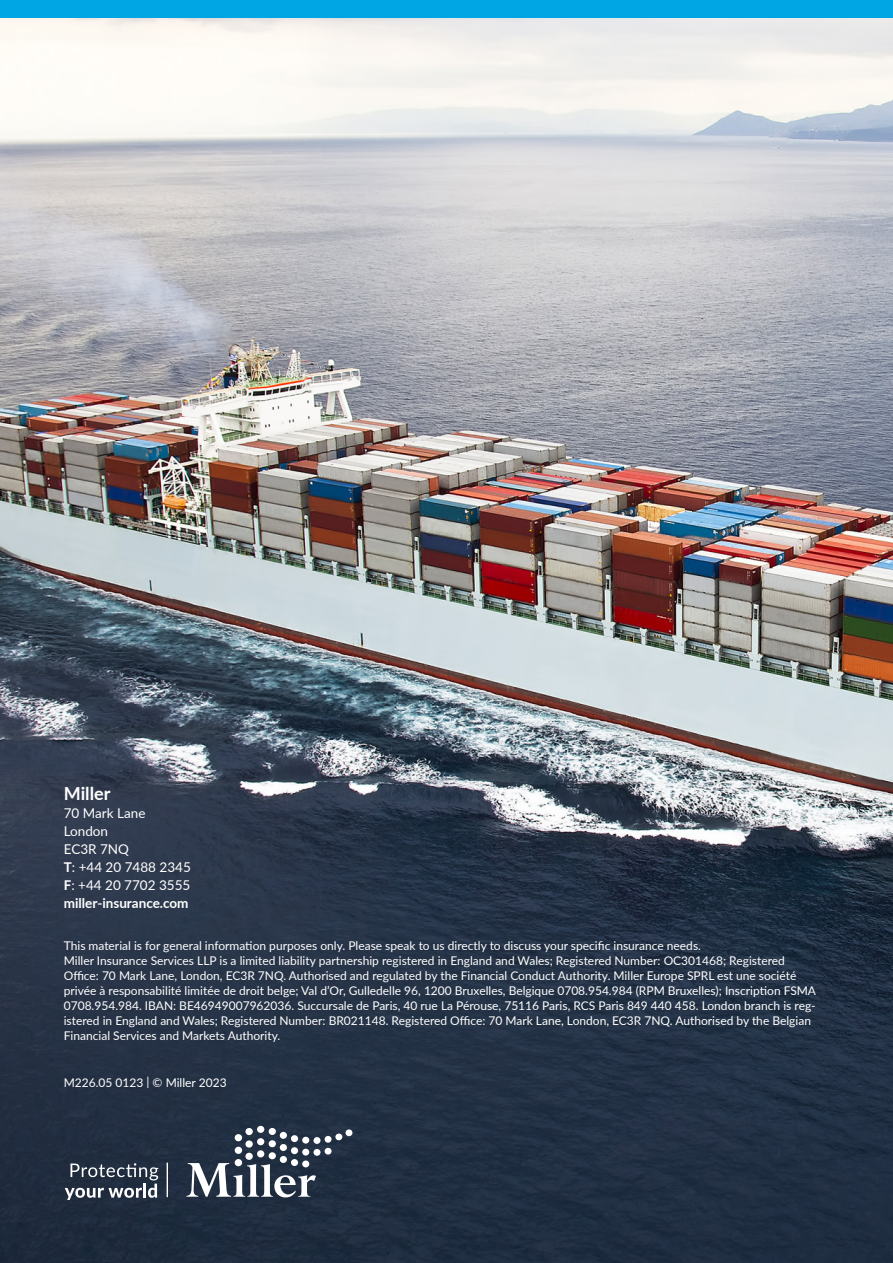
<style>
.page{position:relative;width:893px;height:1263px;background:#fff}
.page>*{position:absolute;margin:0;border:0;box-sizing:border-box;transform-origin:0 0}
.t1{font:700 18px "Lato";color:#fff}
.t2{font:13.5px/18px "Lato";color:#fff}
.t3{font:12px/15px "Lato";color:#fff}
.s1{font-weight:700}
</style>
<div class="page">
<img style="left:0;top:18px;width:893px;height:1245px">
<div style="left:0;top:0;width:893px;height:18px;background:#00a6e4"></div>
<svg style="left:65px;top:1163px;width:93px;height:36px;background:#565f6d"></svg>
<div style="left:235px;top:1134px;width:7px;height:7px;background:#fff;border-radius:50%"></div>
<div style="left:235px;top:1147px;width:7px;height:7px;background:#fff;border-radius:50%"></div>
<div style="left:235px;top:1159px;width:7px;height:7px;background:#fff;border-radius:50%"></div>
<div style="left:245px;top:1128px;width:8px;height:7px;background:#fff;border-radius:50%"></div>
<div style="left:245px;top:1140px;width:8px;height:7px;background:#fff;border-radius:50%"></div>
<div style="left:245px;top:1153px;width:8px;height:7px;background:#fff;border-radius:50%"></div>
<div style="left:257px;top:1126px;width:7px;height:7px;background:#fff;border-radius:50%"></div>
<div style="left:257px;top:1138px;width:7px;height:7px;background:#fff;border-radius:50%"></div>
<div style="left:257px;top:1150px;width:7px;height:7px;background:#fff;border-radius:50%"></div>
<div style="left:269px;top:1128px;width:7px;height:7px;background:#fff;border-radius:50%"></div>
<div style="left:280px;top:1132px;width:7px;height:7px;background:#fff;border-radius:50%"></div>
<div style="left:269px;top:1140px;width:7px;height:7px;background:#fff;border-radius:50%"></div>
<div style="left:280px;top:1144px;width:7px;height:7px;background:#fff;border-radius:50%"></div>
<div style="left:269px;top:1152px;width:7px;height:7px;background:#fff;border-radius:50%"></div>
<div style="left:280px;top:1156px;width:7px;height:7px;background:#fff;border-radius:50%"></div>
<div style="left:291px;top:1135px;width:7px;height:7px;background:#fff;border-radius:50%"></div>
<div style="left:302px;top:1137px;width:7px;height:6px;background:#fff;border-radius:50%"></div>
<div style="left:313px;top:1137px;width:7px;height:7px;background:#fff;border-radius:50%"></div>
<div style="left:325px;top:1136px;width:7px;height:7px;background:#fff;border-radius:50%"></div>
<div style="left:335px;top:1133px;width:7px;height:7px;background:#fff;border-radius:50%"></div>
<div style="left:346px;top:1129px;width:6px;height:7px;background:#fff;border-radius:50%"></div>
<div style="left:291px;top:1147px;width:7px;height:7px;background:#fff;border-radius:50%"></div>
<div style="left:302px;top:1149px;width:7px;height:6px;background:#fff;border-radius:50%"></div>
<div style="left:313px;top:1149px;width:7px;height:7px;background:#fff;border-radius:50%"></div>
<div style="left:325px;top:1148px;width:7px;height:6px;background:#fff;border-radius:50%"></div>
<div style="left:291px;top:1159px;width:7px;height:7px;background:#fff;border-radius:50%"></div>
<svg style="left:302px;top:1160px;width:7px;height:7px"></svg>
<svg style="left:186px;top:1163px;width:130px;height:34px"></svg>
<hr style="left:167px;top:1163px;width:1px;height:34px;background:#fff">
<p class="t1" style="left:64px;top:780px;width:48px">Miller</p>
<p class="t2" style="left:64px;top:804px;width:83px">70 Mark Lane<br>London<br>EC3R 7NQ</p>
<p class="t2" style="left:64px;top:858px;width:129px;text-align:justify"><span class="s1">T</span>: +44 20 7488 2345<br><span class="s1">F</span>: +44 20 7702 3555 <span class="s1">miller-insurance.com</span></p>
<p class="t3" style="left:64px;top:937px;width:639px">This material is for general information purposes only. Please speak to us directly to discuss your specific insurance needs.</p>
<p class="t3" style="left:64px;top:952px;width:754px">Miller Insurance Services LLP is a limited liability partnership registered in England and Wales; Registered Number: OC301468; Registered Office: 70 Mark Lane, London, EC3R 7NQ. Authorised and regulated by the Financial Conduct Authority. Miller Europe SPRL est une société privée à responsabilité limitée de droit belge; Val d’Or, Gulledelle 96, 1200 Bruxelles, Belgique 0708.954.984 (RPM Bruxelles); Inscription FSMA 0708.954.984. IBAN: BE46949007962036. Succursale de Paris, 40 rue La Pérouse, 75116 Paris, RCS Paris 849 440 458. London branch is reg&shy;istered in England and Wales; Registered Number: BR021148. Registered Office: 70 Mark Lane, London, EC3R 7NQ. Authorised by the Belgian Financial Services and Markets Authority.</p>
<p class="t3" style="left:64px;top:1074px;width:164px">M226.05 0123 | © Miller 2023</p>
</div>
